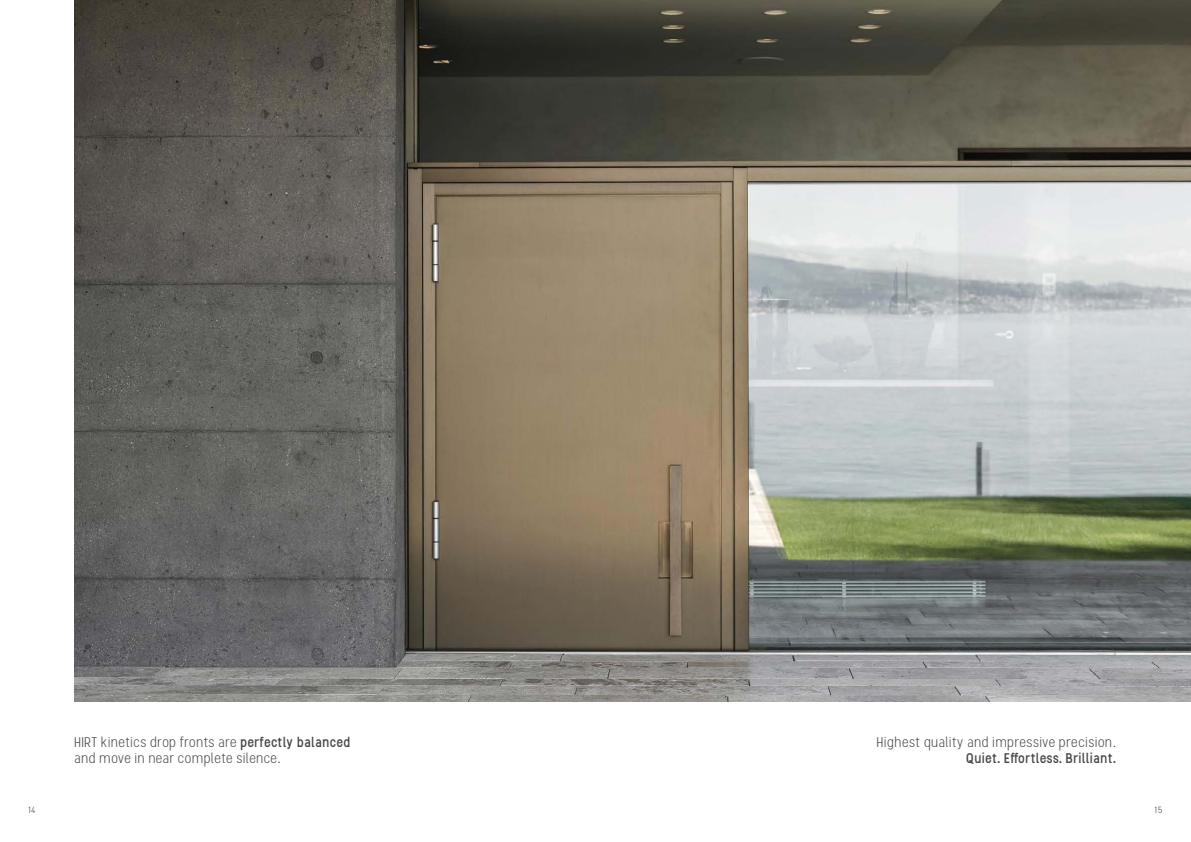
<style>
.page{position:relative;width:1191px;height:842px;background:#fff}
.page>*{position:absolute;margin:0;border:0;box-sizing:border-box;transform-origin:0 0}
.t1{font:300 14px/16px "Stellar";letter-spacing:-.01em;color:#464545}
.t2{font:500 14px "Stellar";letter-spacing:-.01em;color:#464545}
.t3{font:300 9px "Stellar";color:#464545}
.s1{font-weight:500}
</style>
<div class="page">
<img style="left:74px;top:0;width:1117px;height:702px">
<p class="t1" style="left:74px;top:734px;width:278px">HIRT kinetics drop fronts are <span class="s1">perfectly balanced </span>and move in near complete silence.</p>
<p class="t1" style="left:877px;top:734px;width:241px">Highest quality and impressive precision.</p>
<p class="t2" style="left:966px;top:750px;width:152px">Quiet. Effortless. Brilliant.</p>
<p class="t3" style="left:28px;top:804px;width:9px">14</p>
<p class="t3" style="left:1155px;top:804px;width:9px">15</p>
</div>
